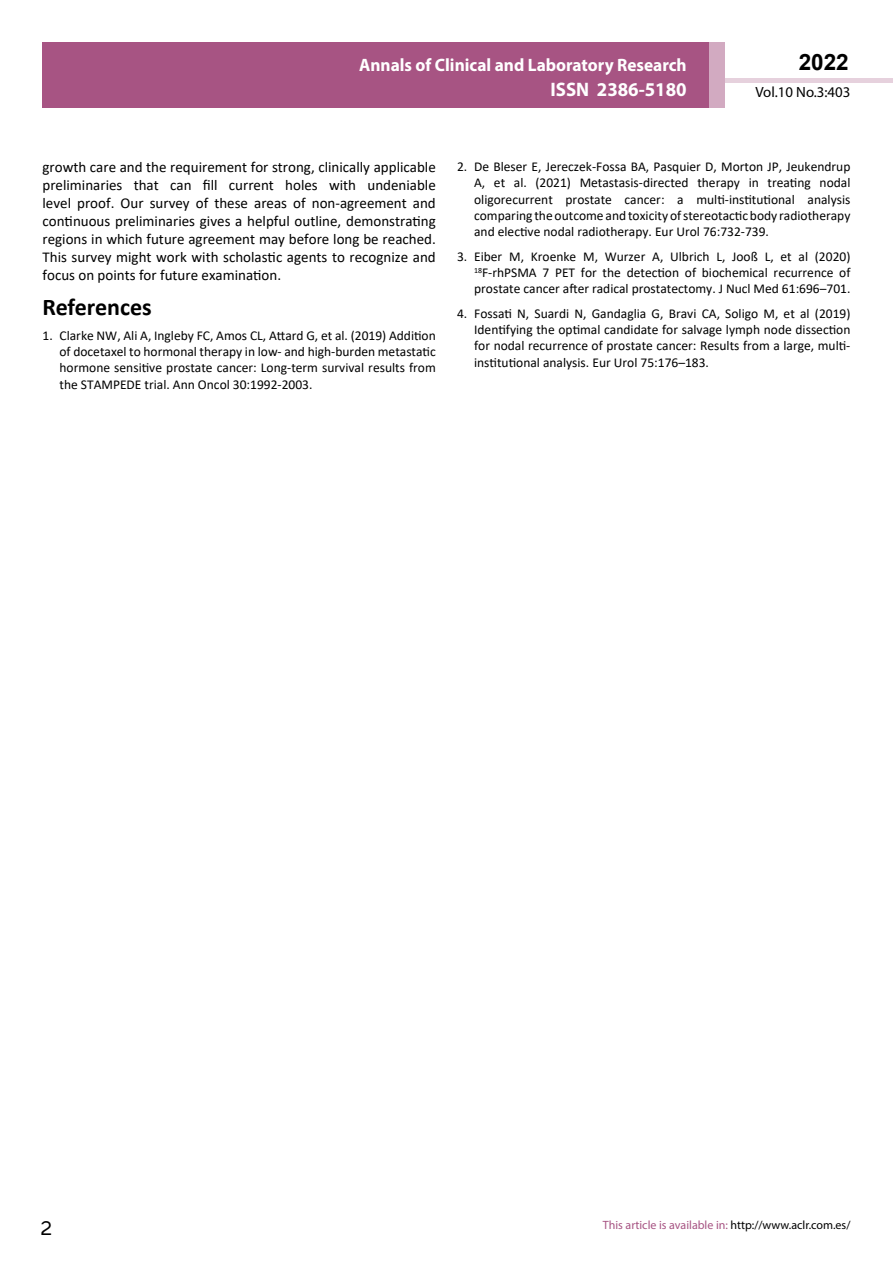
<style>
.page{position:relative;width:893px;height:1263px;background:#fff}
.page>*{position:absolute;margin:0;border:0;box-sizing:border-box;transform-origin:0 0}
.t1{font:25.5px "Tunga";color:#000}
.t2{font:700 24px "Calibri";color:#000}
.t3{font:700 22.5px "Arial";color:#000}
.t4{font:700 19.65px "Myriad Pro";color:#fff;scale:.96 1}
.t5{font:700 18px/21.6px "Myriad Pro";color:#fff;text-align:right;scale:.96 1}
.t6{font:15px/18px "Calibri";color:#000;text-align:justify}
.t7{font:14.85px "Myriad Pro";color:#000}
.t8{font:13.5px/16.2px "Calibri";color:#000;text-align:justify}
.t9{font:12px "Myriad Pro";color:#a75483}
.s1{color:#000}
</style>
<div class="page">
<hr style="left:725px;top:78px;width:168px;height:4px;background:#e6d1dd">
<div style="left:43px;top:42px;width:666px;height:66px;background:#a75483"></div>
<div style="left:709px;top:42px;width:16px;height:66px;background:#d2aac1"></div>
<h3 class="t5" style="left:517px;top:53px;width:198px">ARCHIVOS DE MEDICINA<br>ISSN 1698-9465</h3>
<h3 class="t3" style="left:799px;top:46px;width:52px">2022</h3>
<h3 class="t5" style="left:359px;top:54px;width:343px">Annals of Clinical and Laboratory Research</h3>
<h3 class="t4" style="left:551px;top:76px;width:143px">ISSN 2386-5180</h3>
<p class="t7" style="left:755px;top:83px;width:96px">Vol.10 No.3:403</p>
<p class="t6" style="left:43px;top:158px;width:395px">growth care and the requirement for strong, clinically applicable preliminaries that can fill current holes with undeniable level proof. Our survey of these areas of non-agreement and continuous preliminaries gives a helpful outline, demonstrating regions in which future agreement may before long be reached.<br>This survey might work with scholastic agents to recognize and focus on points for future examination.</p>
<h2 class="t2" style="left:43px;top:290px;width:111px">References</h2>
<p class="t8" style="left:60px;top:327px;width:378px;text-indent:-17px">1. Clarke NW, Ali A, Ingleby FC, Amos CL, Attard G, et al. (2019) Addition of docetaxel to hormonal therapy in low- and high-burden metastatic hormone sensitive prostate cancer: Long-term survival results from the STAMPEDE trial. Ann Oncol 30:1992-2003.</p>
<p class="t8" style="left:474px;top:158px;width:378px;text-indent:-17px">2. De Bleser E, Jereczek-Fossa BA, Pasquier D, Morton JP, Jeukendrup A, et al. (2021) Metastasis-directed therapy in treating nodal oligorecurrent prostate cancer: a multi-institutional analysis comparing the outcome and toxicity of stereotactic body radiotherapy and elective nodal radiotherapy. Eur Urol 76:732-739.</p>
<p class="t8" style="left:474px;top:248px;width:378px;text-indent:-17px">3. Eiber M, Kroenke M, Wurzer A, Ulbrich L, Jooß L, et al (2020)<br><sup>18</sup>F-rhPSMA 7 PET for the detection of biochemical recurrence of prostate cancer after radical prostatectomy. J Nucl Med 61:696–701.</p>
<p class="t8" style="left:474px;top:305px;width:378px;text-indent:-17px">4. Fossati N, Suardi N, Gandaglia G, Bravi CA, Soligo M, et al (2019)<br>Identifying the optimal candidate for salvage lymph node dissection for nodal recurrence of prostate cancer: Results from a large, multi&shy;institutional analysis. Eur Urol 75:176–183.</p>
<h1 class="t1" style="left:41px;top:1211px;width:13px">2</h1>
<p class="t9" style="left:603px;top:1218px;width:249px">This article is available in: <span class="s1">http://www.aclr.com.es/</span></p>
</div>
